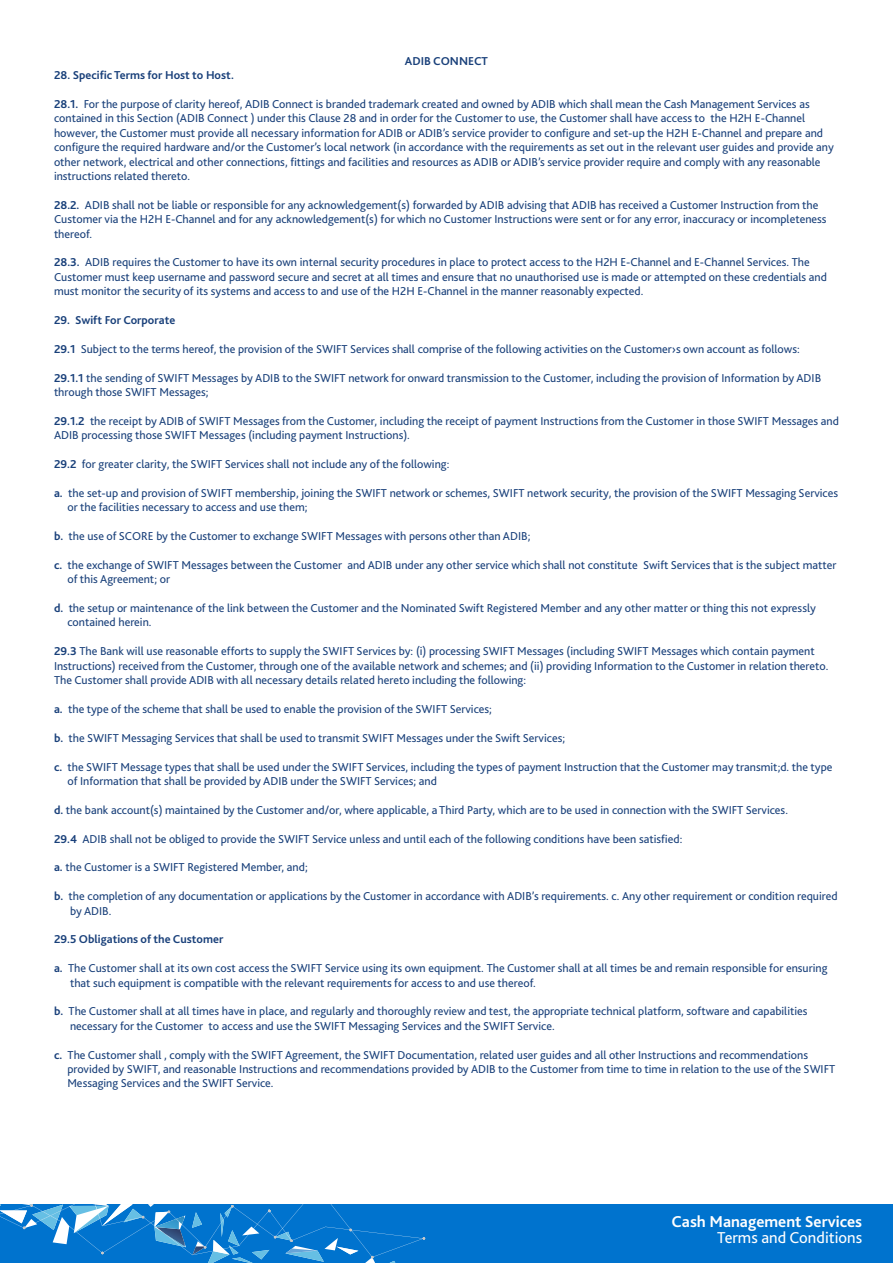
<style>
.page{position:relative;width:893px;height:1263px;background:#fff}
.page>*{position:absolute;margin:0;border:0;box-sizing:border-box;transform-origin:0 0}
.t1{font:700 16.5px "Bliss 2";color:#fff}
.t2{font:16.5px "Bliss 2";color:#fff}
.t3{font:12px/14.4px "Bliss 2";color:#19407a}
.t4{font:700 12px "Bliss 2";color:#19407a}
.s1{font-weight:700}
</style>
<div class="page">
<div style="left:0;top:1204px;width:893px;height:59px;background:#0073ce"></div>
<svg style="left:0;top:1204px;width:425px;height:59px"></svg>
<p class="t4" style="left:405px;top:53px;width:85px">ADIB CONNECT</p>
<p class="t4" style="left:54px;top:68px;width:181px">28. Specific Terms for Host to Host.</p>
<p class="t3" style="left:54px;top:97px;width:781px"><span class="s1">28.1.</span> For the purpose of clarity hereof, ADIB Connect is branded trademark created and owned by ADIB which shall mean the Cash Management Services as contained in this Section (ADIB Connect ) under this Clause 28 and in order for the Customer to use, the Customer shall have access to the H H2 -E Channel however, the Customer must provide all necessary information for ADIB or ADIB s’ service provider to configure and set-up the H H2 -E Channel and prepare and configure the required hardware and/or the Customer s’ local network (in accordance with the requirements as set out in the relevant user guides and provide any other network, electrical and other connections, fittings and facilities and resources as ADIB or ADIB s’ service provider require and comply with any reasonable instructions related thereto.</p>
<p class="t3" style="left:54px;top:197px;width:774px"><span class="s1">28.2.</span> ADIB shall not be liable or responsible for any acknowledgement s( ) forwarded by ADIB advising that ADIB has received a Customer Instruction from the<br>Customer via the H H2 -E Channel and for any acknowledgement s( ) for which no Customer Instructions were sent or for any error, inaccuracy or incompleteness thereof.</p>
<p class="t3" style="left:54px;top:255px;width:774px"><span class="s1">28.3.</span> ADIB requires the Customer to have its own internal security procedures in place to protect access to the H H2 -E Channel and -E Channel Services. The<br>Customer must keep username and password secure and secret at all times and ensure that no unauthorised use is made or attempted on these credentials and must monitor the security of its systems and access to and use of the H H2 -E Channel in the manner reasonably expected.</p>
<p class="t4" style="left:54px;top:313px;width:123px">29. Swift For Corporate</p>
<p class="t3" style="left:54px;top:341px;width:747px"><span class="s1">29.1</span> Subject to the terms hereof, the provision of the SWIFT Services shall comprise of the following activities on the Customer s› own account as follows:</p>
<p class="t3" style="left:54px;top:370px;width:769px"><span class="s1">29.1.1</span> the sending of SWIFT Messages by ADIB to the SWIFT network for onward transmission to the Customer, including the provision of Information by ADIB through those SWIFT Messages;</p>
<p class="t3" style="left:54px;top:413px;width:786px"><span class="s1">29.1.2</span> the receipt by ADIB of SWIFT Messages from the Customer, including the receipt of payment Instructions from the Customer in those SWIFT Messages and<br>ADIB processing those SWIFT Messages (including payment Instructions .(</p>
<p class="t3" style="left:54px;top:457px;width:397px"><span class="s1">29.2</span> for greater clarity, the SWIFT Services shall not include any of the following:</p>
<p class="t3" style="left:54px;top:485px;width:786px"><span class="s1">.a</span> the set-up and provision of SWIFT membership, joining the SWIFT network or schemes, SWIFT network security, the provision of the SWIFT Messaging Services</p>
<p class="t3" style="left:67px;top:500px;width:242px">or the facilities necessary to access and use them;</p>
<p class="t3" style="left:54px;top:529px;width:478px"><span class="s1">.b</span> the use of SCORE by the Customer to exchange SWIFT Messages with persons other than ADIB;</p>
<p class="t3" style="left:54px;top:557px;width:784px"><span class="s1">.c</span> the exchange of SWIFT Messages between the Customer and ADIB under any other service which shall not constitute Swift Services that is the subject matter</p>
<p class="t3" style="left:67px;top:572px;width:104px">of this Agreement; or</p>
<p class="t3" style="left:54px;top:601px;width:763px"><span class="s1">.d</span> the setup or maintenance of the link between the Customer and the Nominated Swift Registered Member and any other matter or thing this not expressly</p>
<p class="t3" style="left:67px;top:615px;width:86px">contained herein.</p>
<p class="t3" style="left:54px;top:644px;width:776px"><span class="s1">29.3</span> The Bank will use reasonable efforts to supply the SWIFT Services by ) i(: processing SWIFT Messages (including SWIFT Messages which contain payment<br>Instructions) received from the Customer, through one of the available network and schemes; and (ii) providing Information to the Customer in relation thereto.<br>The Customer shall provide ADIB with all necessary details related hereto including the following:</p>
<p class="t3" style="left:54px;top:701px;width:439px"><span class="s1">.a</span> the type of the scheme that shall be used to enable the provision of the SWIFT Services;</p>
<p class="t3" style="left:54px;top:730px;width:513px"><span class="s1">.b</span> the SWIFT Messaging Services that shall be used to transmit SWIFT Messages under the Swift Services;</p>
<p class="t3" style="left:54px;top:759px;width:780px"><span class="s1">.c</span> the SWIFT Message types that shall be used under the SWIFT Services, including the types of payment Instruction that the Customer may transmit .d; the type</p>
<p class="t3" style="left:67px;top:773px;width:371px">of Information that shall be provided by ADIB under the SWIFT Services; and</p>
<p class="t3" style="left:54px;top:802px;width:735px"><span class="s1">.d</span> the bank account s( ) maintained by the Customer and/or, where applicable a, Third Party, which are to be used in connection with the SWIFT Services.</p>
<p class="t3" style="left:54px;top:831px;width:630px"><span class="s1">29.4</span> ADIB shall not be obliged to provide the SWIFT Service unless and until each of the following conditions have been satisfied:</p>
<p class="t3" style="left:54px;top:860px;width:255px"><span class="s1">.a</span> the Customer is a SWIFT Registered Member, and;</p>
<p class="t3" style="left:54px;top:889px;width:785px"><span class="s1">.b</span> the completion of any documentation or applications by the Customer in accordance with ADIB s’ requirements .c. Any other requirement or condition required</p>
<p class="t3" style="left:70px;top:903px;width:43px">by ADIB.</p>
<p class="t4" style="left:54px;top:932px;width:171px">29.5 Obligations of the Customer</p>
<p class="t3" style="left:54px;top:961px;width:775px"><span class="s1">.a</span> The Customer shall at its own cost access the SWIFT Service using its own equipment. The Customer shall at all times be and remain responsible for ensuring</p>
<p class="t3" style="left:70px;top:975px;width:467px">that such equipment is compatible with the relevant requirements for access to and use thereof.</p>
<p class="t3" style="left:54px;top:1004px;width:755px"><span class="s1">.b</span> The Customer shall at all times have in place, and regularly and thoroughly review and test, the appropriate technical platform, software and capabilities</p>
<p class="t3" style="left:70px;top:1018px;width:486px">necessary for the Customer to access and use the SWIFT Messaging Services and the SWIFT Service.</p>
<p class="t3" style="left:54px;top:1047px;width:755px"><span class="s1">.c</span> The Customer shall , comply with the SWIFT Agreement, the SWIFT Documentation, related user guides and all other Instructions and recommendations</p>
<p class="t3" style="left:67px;top:1061px;width:769px">provided by SWIFT, and reasonable Instructions and recommendations provided by ADIB to the Customer from time to time in relation to the use of the SWIFT</p>
<p class="t3" style="left:67px;top:1076px;width:208px">Messaging Services and the SWIFT Service.</p>
<h1 class="t1" style="left:671px;top:1211px;width:192px">Cash Management Services</h1>
<h1 class="t2" style="left:717px;top:1228px;width:147px">Terms and Conditions</h1>
</div>
